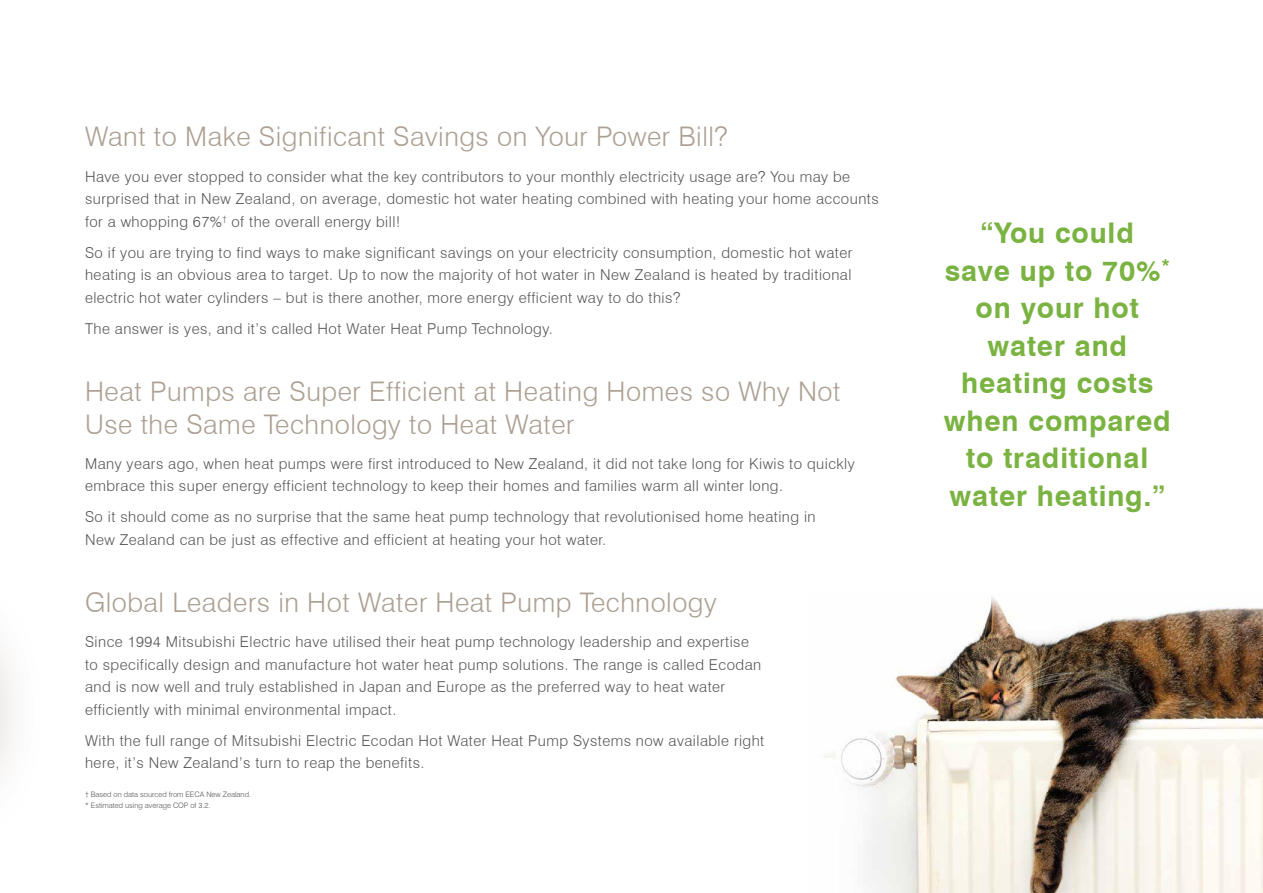
<style>
.page{position:relative;width:1263px;height:893px;background:#fff}
.page>*{position:absolute;margin:0;border:0;box-sizing:border-box;transform-origin:0 0}
.t1{font:700 28.5px/37.5px "Swiss 721 BT";letter-spacing:.03em;color:#7ab341;text-align:center}
.t2{font:300 27px/33px "Swiss 721 BT";letter-spacing:.02em;color:#aca093}
.t3{font:300 15px/22.5px "Swiss 721 BT";letter-spacing:.03em;color:#575756}
.t4{font:300 7.5px/11.1px "Swiss 721 BT";color:#575756}
</style>
<div class="page">
<img style="left:825px;top:597px;width:438px;height:296px">
<h2 class="t2" style="left:85px;top:120px;width:644px">Want to Make Significant Savings on Your Power Bill?</h2>
<p class="t3" style="left:85px;top:165px;width:795px">Have you ever stopped to consider what the key contributors to your monthly electricity usage are? You may be surprised that in New Zealand, on average, domestic hot water heating combined with heating your home accounts for a whopping 67%<sup>†</sup> of the overall energy bill!</p>
<p class="t3" style="left:85px;top:241px;width:769px;text-align:justify">So if you are trying to find ways to make significant savings on your electricity consumption, domestic hot water heating is an obvious area to target. Up to now the majority of hot water in New Zealand is heated by traditional electric hot water cylinders – but is there another, more energy efficient way to do this?</p>
<p class="t3" style="left:85px;top:317px;width:469px">The answer is yes, and it’s called Hot Water Heat Pump Technology.</p>
<h2 class="t2" style="left:85px;top:374px;width:757px">Heat Pumps are Super Efficient at Heating Homes so Why Not<br>Use the Same Technology to Heat Water</h2>
<p class="t3" style="left:85px;top:452px;width:771px">Many years ago, when heat pumps were first introduced to New Zealand, it did not take long for Kiwis to quickly embrace this super energy efficient technology to keep their homes and families warm all winter long.</p>
<p class="t3" style="left:85px;top:506px;width:732px">So it should come as no surprise that the same heat pump technology that revolutionised home heating in<br>New Zealand can be just as effective and efficient at heating your hot water.</p>
<h2 class="t2" style="left:85px;top:586px;width:633px">Global Leaders in Hot Water Heat Pump Technology</h2>
<p class="t3" style="left:85px;top:630px;width:678px">Since 1994 Mitsubishi Electric have utilised their heat pump technology leadership and expertise to specifically design and manufacture hot water heat pump solutions. The range is called Ecodan and is now well and truly established in Japan and Europe as the preferred way to heat water efficiently with minimal environmental impact.</p>
<p class="t3" style="left:85px;top:729px;width:681px">With the full range of Mitsubishi Electric Ecodan Hot Water Heat Pump Systems now available right here, it’s New Zealand’s turn to reap the benefits.</p>
<p class="t4" style="left:85px;top:789px;width:167px">† Based on data sourced from EECA New Zealand. * Estimated using average COP of 3.2.</p>
<h1 class="t1" style="left:944px;top:214px;width:228px">“You could<br>save up to 70%<sup>* </sup>on your hot water and heating costs when compared to traditional water heating.”</h1>
</div>
